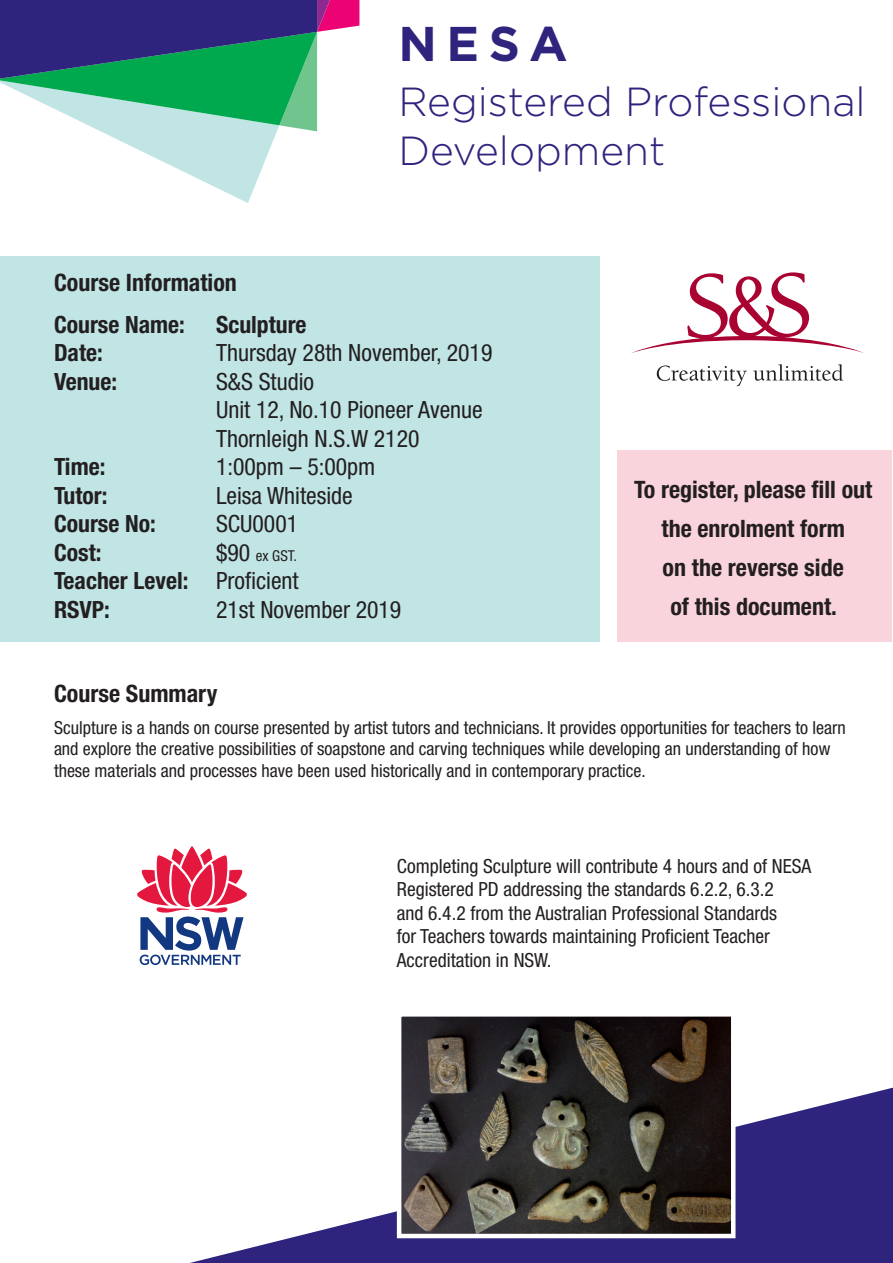
<style>
.page{position:relative;width:893px;height:1263px;background:#fff}
.page>*{position:absolute;margin:0;border:0;box-sizing:border-box;transform-origin:0 0}
.t1{font:700 48.75px "Gotham";color:#2e247d}
.t2{font:300 40.65px/48.8px "Gotham";color:#2e247d}
.t3{font:700 condensed 24px/39px "Helvetica Neue LT Std";color:#231f20;text-align:center}
.t4{font:condensed 23.7px/28.5px "Helvetica Neue LT Std";color:#231f20}
.t5{font:700 condensed 23.7px/28.5px "Helvetica Neue LT Std";color:#231f20}
.t6{font:condensed 19.5px/23.4px "Helvetica Neue LT Std";color:#231f20}
.t7{font:condensed 18px/21.6px "Helvetica Neue LT Std";color:#231f20}
.t8{font:condensed 15px "Helvetica Neue LT Std";color:#231f20}
.s1{font-size:23.7px}
.s2{font-weight:400}
</style>
<div class="page">
<div style="left:618px;top:450px;width:274px;height:191px;background:#fad4dd"></div>
<div style="left:0;top:257px;width:600px;height:385px;background:#c1e5e5"></div>
<svg style="left:657px;top:365px;width:90px;height:21px"></svg>
<svg style="left:753px;top:364px;width:90px;height:17px"></svg>
<svg style="left:632px;top:272px;width:232px;height:81px"></svg>
<svg style="left:190px;top:1087px;width:703px;height:176px;fill:#2e247d"></svg>
<svg style="left:0;top:0;width:359px;height:203px"></svg>
<svg style="left:137px;top:846px;width:110px;height:119px"></svg>
<img style="left:402px;top:1017px;width:328px;height:216px">
<div style="left:397px;top:1012px;width:338px;height:226px;border:4px solid #fff"></div>
<p class="t3" style="left:54px;top:262px;width:184px">Course Information</p>
<p class="t1" style="left:398px;top:16px;width:171px">NESA</p>
<p class="t2" style="left:398px;top:77px;width:469px">Registered Professional<br>Development</p>
<p class="t5" style="left:54px;top:310px;width:132px">Course Name:</p>
<p class="t5" style="left:216px;top:310px;width:92px">Sculpture</p>
<p class="t5" style="left:54px;top:338px;width:50px">Date:</p>
<p class="t4" style="left:216px;top:338px;width:278px">Thursday 28th November, 2019</p>
<p class="t5" style="left:54px;top:367px;width:65px">Venue:</p>
<p class="t4" style="left:216px;top:367px;width:100px">S&amp;S Studio</p>
<p class="t4" style="left:216px;top:395px;width:268px">Unit 12, No.10 Pioneer Avenue<br>Thornleigh N.S.W 2120</p>
<p class="t5" style="left:54px;top:452px;width:53px">Time:</p>
<p class="t4" style="left:216px;top:452px;width:161px">1:00pm – 5:00pm</p>
<p class="t5" style="left:54px;top:481px;width:55px">Tutor:</p>
<p class="t4" style="left:216px;top:481px;width:138px">Leisa Whiteside</p>
<p class="t5" style="left:54px;top:509px;width:103px">Course No:</p>
<p class="t4" style="left:216px;top:509px;width:84px">SCU0001</p>
<p class="t5" style="left:54px;top:538px;width:49px">Cost:</p>
<p class="t8" style="left:216px;top:547px;width:82px"><span class="s1">$90</span> ex GST.</p>
<p class="t5" style="left:54px;top:566px;width:246px">Teacher Level: <span class="s2">Proficient<br></span>RSVP:</p>
<p class="t4" style="left:216px;top:595px;width:187px">21st November 2019</p>
<p class="t3" style="left:54px;top:673px;width:165px">Course Summary</p>
<p class="t3" style="left:634px;top:469px;width:240px">To register, please fill out the enrolment form<br>on the reverse side<br>of this document.</p>
<p class="t7" style="left:54px;top:716px;width:793px">Sculpture is a hands on course presented by artist tutors and technicians. It provides opportunities for teachers to learn and explore the creative possibilities of soapstone and carving techniques while developing an understanding of how these materials and processes have been used historically and in contemporary practice.</p>
<p class="t6" style="left:397px;top:854px;width:416px">Completing Sculpture will contribute 4 hours and of NESA Registered PD addressing the standards 6.2.2, 6.3.2<br>and 6.4.2 from the Australian Professional Standards<br>for Teachers towards maintaining Proficient Teacher Accreditation in NSW.</p>
</div>
